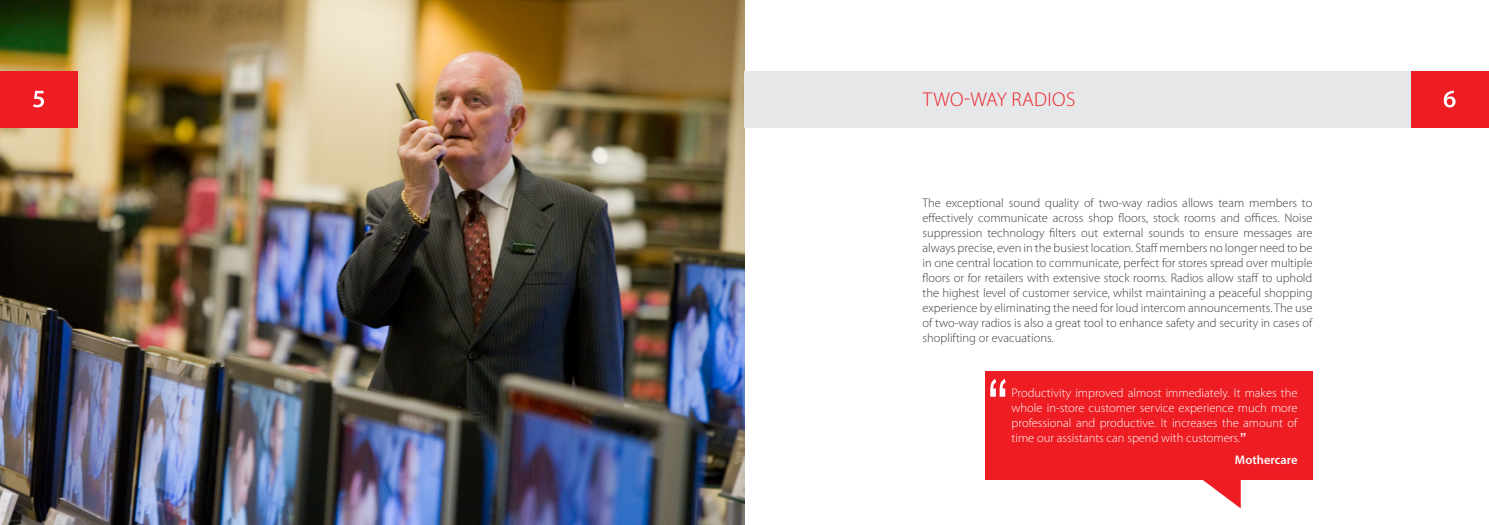
<style>
.page{position:relative;width:1489px;height:525px;background:#fff}
.page>*{position:absolute;margin:0;border:0;box-sizing:border-box;transform-origin:0 0}
.t1{font:700 60px "Arial Narrow";color:#fff;scale:.83 1}
.t2{font:300 20px "Myriad Pro";letter-spacing:.02em;color:#ee1d23}
.t3{font:300 12.5px/15px "Myriad Pro";color:#3e3e3f;text-align:justify}
.t4{font:300 12.5px/15px "Myriad Pro";color:#fff;text-align:justify}
.t5{font:600 12.5px "Myriad Pro";color:#fff}
.s1{font-family:"Arial";font-weight:700}
</style>
<div class="page">
<img style="left:0;top:0;width:744px;height:524px">
<div style="left:744px;top:71px;width:744px;height:56px;background:#e6e7e9"></div>
<div style="left:0;top:71px;width:78px;height:56px;background:#ee1d23"></div>
<div style="left:1410px;top:71px;width:78px;height:56px;background:#ee1d23"></div>
<div style="left:985px;top:371px;width:327px;height:108px;background:#ee1d23"></div>
<svg style="left:1202px;top:479px;width:38px;height:29px"></svg>
<svg style="left:33px;top:91px;width:11px;height:16px"></svg>
<svg style="left:1443px;top:91px;width:12px;height:16px"></svg>
<p class="t2" style="left:922px;top:88px;width:154px">TWO-WAY RADIOS</p>
<p class="t3" style="left:922px;top:196px;width:391px">The exceptional sound quality of two-way radios allows team members to effectively communicate across shop floors, stock rooms and offices. Noise suppression technology filters out external sounds to ensure messages are always precise, even in the busiest location. Staff members no longer need to be in one central location to communicate, perfect for stores spread over multiple floors or for retailers with extensive stock rooms. Radios allow staff to uphold the highest level of customer service, whilst maintaining a peaceful shopping experience by eliminating the need for loud intercom announcements. The use of two-way radios is also a great tool to enhance safety and security in cases of shoplifting or evacuations.</p>
<p class="t1" style="left:987px;top:355px;width:26px">“</p>
<p class="t4" style="left:1011px;top:385px;width:287px">Productivity improved almost immediately. It makes the whole in-store customer service experience much more professional and productive. It increases the amount of time our assistants can spend with customers.<span class="s1">”</span></p>
<p class="t5" style="left:1234px;top:451px;width:64px">Mothercare</p>
</div>
